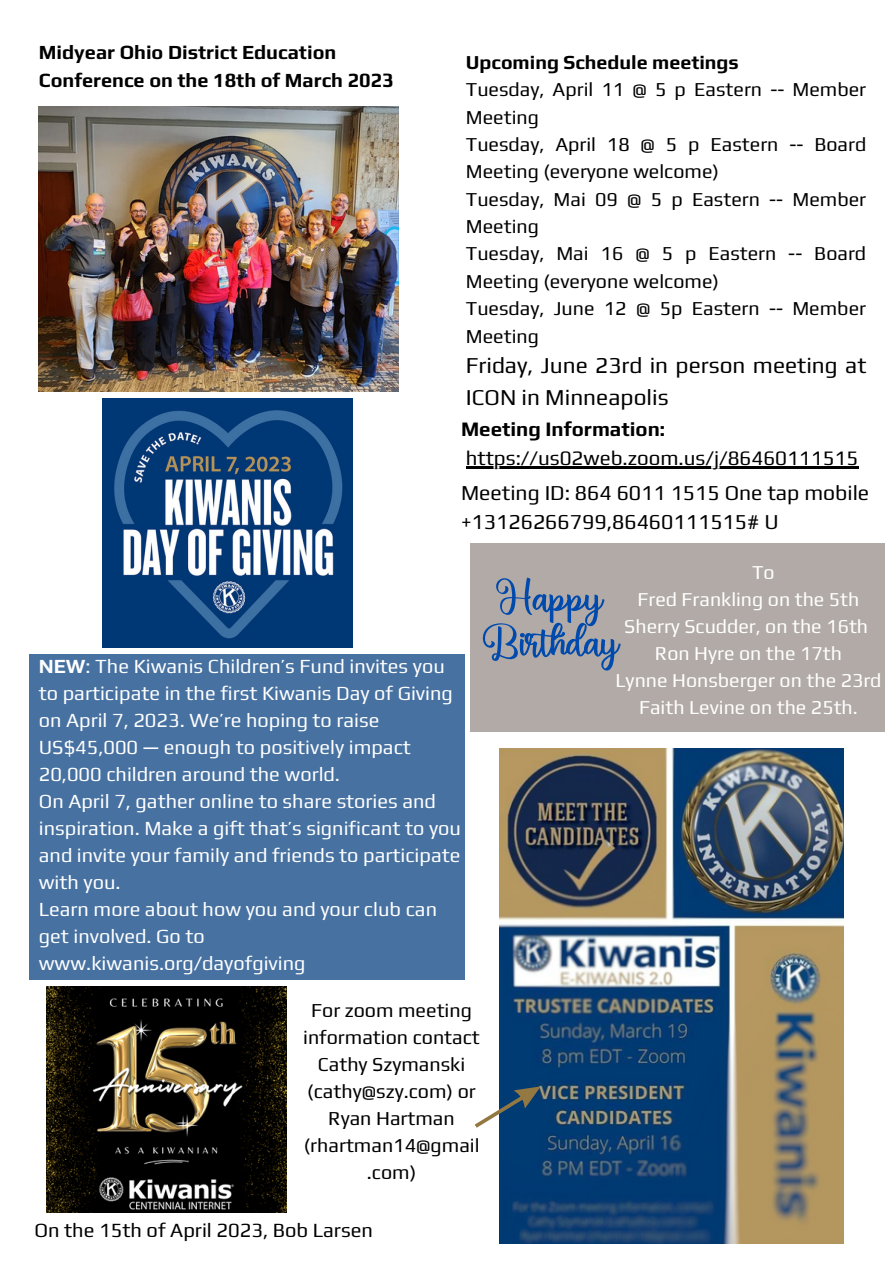
<style>
.page{position:relative;width:893px;height:1264px;background:#fff}
.page>*{position:absolute;margin:0;border:0;box-sizing:border-box;transform-origin:0 0}
.t1{font:22.65px/31.5px "Play";color:#000}
.t2{font:21.15px/29.4px "Play";color:#000}
.t3{font:20.4px "Play";color:#000}
.t4{font:700 20.4px "Play";color:#000}
.t5{font:20.1px "Play";color:#000}
.t6{font:19.95px/27px "Play";color:#fff}
.t7{font:700 19.95px/27.8px "Play";color:#000}
.t8{font:19.65px/27.3px "Play";color:#000}
.t9{font:19.65px "Play";color:#fff}
.t10{font:700 19.65px "Play";color:#000}
.s1{font-weight:700}
</style>
<div class="page">
<div style="left:470px;top:544px;width:414px;height:188px;background:#b1aaa6"></div>
<img style="left:47px;top:986px;width:239px;height:226px">
<img style="left:39px;top:107px;width:360px;height:284px">
<img style="left:103px;top:398px;width:249px;height:250px">
<svg style="left:482px;top:577px;width:138px;height:94px"></svg>
<img style="left:499px;top:749px;width:344px;height:494px">
<svg style="left:474px;top:1077px;width:72px;height:58px"></svg>
<div style="left:30px;top:654px;width:435px;height:325px;background:#4671a1"></div>
<hr style="left:465px;top:466px;width:393px;height:2px;background:#000">
<p class="t7" style="left:39px;top:38px;width:356px">Midyear Ohio District Education<br>Conference on the 18th of March 2023</p>
<p class="t10" style="left:466px;top:50px;width:274px">Upcoming Schedule meetings</p>
<p class="t8" style="left:466px;top:75px;width:402px">Tuesday, April 11 @ 5 p Eastern -- Member<br>Meeting<br>Tuesday, April 18 @ 5 p Eastern -- Board<br>Meeting (everyone welcome)<br>Tuesday, Mai 09 @ 5 p Eastern -- Member<br>Meeting<br>Tuesday, Mai 16 @ 5 p Eastern -- Board<br>Meeting (everyone welcome)<br>Tuesday, June 12 @ 5p Eastern -- Member<br>Meeting</p>
<p class="t1" style="left:466px;top:349px;width:402px">Friday, June 23rd in person meeting at<br>ICON in Minneapolis</p>
<p class="t4" style="left:461px;top:417px;width:205px">Meeting Information:</p>
<p class="t3" style="left:465px;top:446px;width:394px">https://us02web.zoom.us/j/86460111515</p>
<p class="t2" style="left:461px;top:477px;width:409px">Meeting ID: 864 6011 1515 One tap mobile +13126266799,86460111515# U</p>
<p class="t6" style="left:39px;top:652px;width:423px"><span class="s1">NEW</span>: The Kiwanis Children’s Fund invites you to participate in the first Kiwanis Day of Giving on April 7, 2023. We’re hoping to raise US$45,000 — enough to positively impact 20,000 children around the world.<br>On April 7, gather online to share stories and inspiration. Make a gift that’s significant to you and invite your family and friends to participate with you.<br>Learn more about how you and your club can get involved. Go to www.kiwanis.org/dayofgiving</p>
<p class="t8" style="left:303px;top:996px;width:178px;text-align:center">For zoom meeting information contact<br>Cathy Szymanski (cathy@szy.com) or<br>Ryan Hartman (rhartman14@gmail .com)</p>
<p class="t5" style="left:34px;top:1218px;width:340px">On the 15th of April 2023, Bob Larsen</p>
<p class="t9" style="left:752px;top:561px;width:24px">To</p>
<p class="t9" style="left:637px;top:588px;width:223px">Fred Frankling on the 5th</p>
<p class="t9" style="left:624px;top:615px;width:245px">Sherry Scudder, on the 16th</p>
<p class="t9" style="left:655px;top:642px;width:188px">Ron Hyre on the 17th</p>
<p class="t9" style="left:615px;top:669px;width:267px">Lynne Honsberger on the 23rd</p>
<p class="t9" style="left:639px;top:696px;width:220px">Faith Levine on the 25th.</p>
</div>
